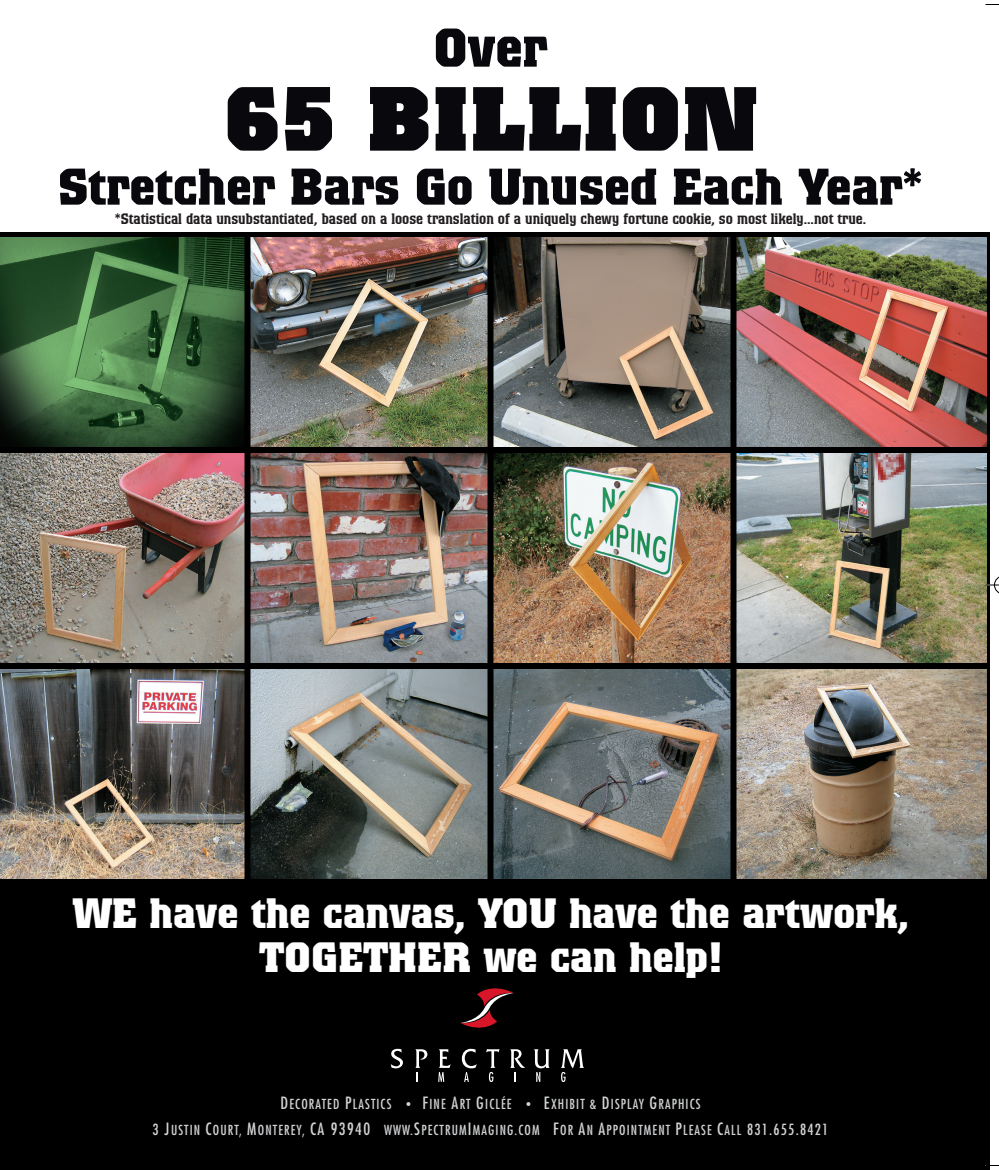
<style>
.page{position:relative;width:999px;height:1170px;background:#fff}
.page>*{position:absolute;margin:0;border:0;box-sizing:border-box;transform-origin:0 0}
.t1{font:900 90px "Colossalis";letter-spacing:.02em;color:#08080d}
.t2{font:700 54px "Colossalis";color:#08080d}
.t3{font:700 51px "Colossalis";color:#08080d}
.t4{font:700 42px/43.5px "Colossalis";color:#fff;text-align:center}
.t5{font:500 15px "Colossalis";color:#231f20}
.t6{font:condensed 13.5px/25.5px "Futura";letter-spacing:.08em;color:#d1d2d4;text-align:center}
.s1{font-size:16.5px}
.s2{font-size:10.5px}
.s3{font-size:15px}
</style>
<div class="page">
<img style="left:0;top:4px;width:999px;height:1166px">
<h2 class="t2" style="left:434px;top:28px;width:115px">Over</h2>
<h1 class="t1" style="left:224px;top:87px;width:535px">65 BILLION</h1>
<h3 class="t3" style="left:58px;top:169px;width:866px">Stretcher Bars Go Unused Each Year*</h3>
<p class="t5" style="left:115px;top:214px;width:753px">*Statistical data unsubstantiated, based on a loose translation of a uniquely chewy fortune cookie, so most likely...not true.</p>
<h3 class="t4" style="left:72px;top:895px;width:838px">WE have the canvas, YOU have the artwork,<br>TOGETHER we can help!</h3>
<p class="t6" style="left:153px;top:1093px;width:677px"><span class="s1">D</span>ECORATED <span class="s1">P</span>LASTICS <span class="s2">•</span> <span class="s1">F</span>INE <span class="s1">A</span>RT <span class="s1">G</span>ICLÉE <span class="s2">•</span> <span class="s1">E</span>XHIBIT &amp; <span class="s1">D</span>ISPLAY <span class="s1">G</span>RAPHICS<br><span class="s3">3</span> <span class="s1">J</span>USTIN <span class="s1">C</span>OURT, <span class="s1">M</span>ONTEREY, <span class="s1">CA 93940</span> WWW.<span class="s1">S</span>PECTRUM<span class="s1">I</span>MAGING.COM <span class="s1">F</span>OR <span class="s1">A</span>N <span class="s1">A</span>PPOINTMENT <span class="s1">P</span>LEASE <span class="s1">C</span>ALL <span class="s3">831.655.8421</span></p>
</div>
